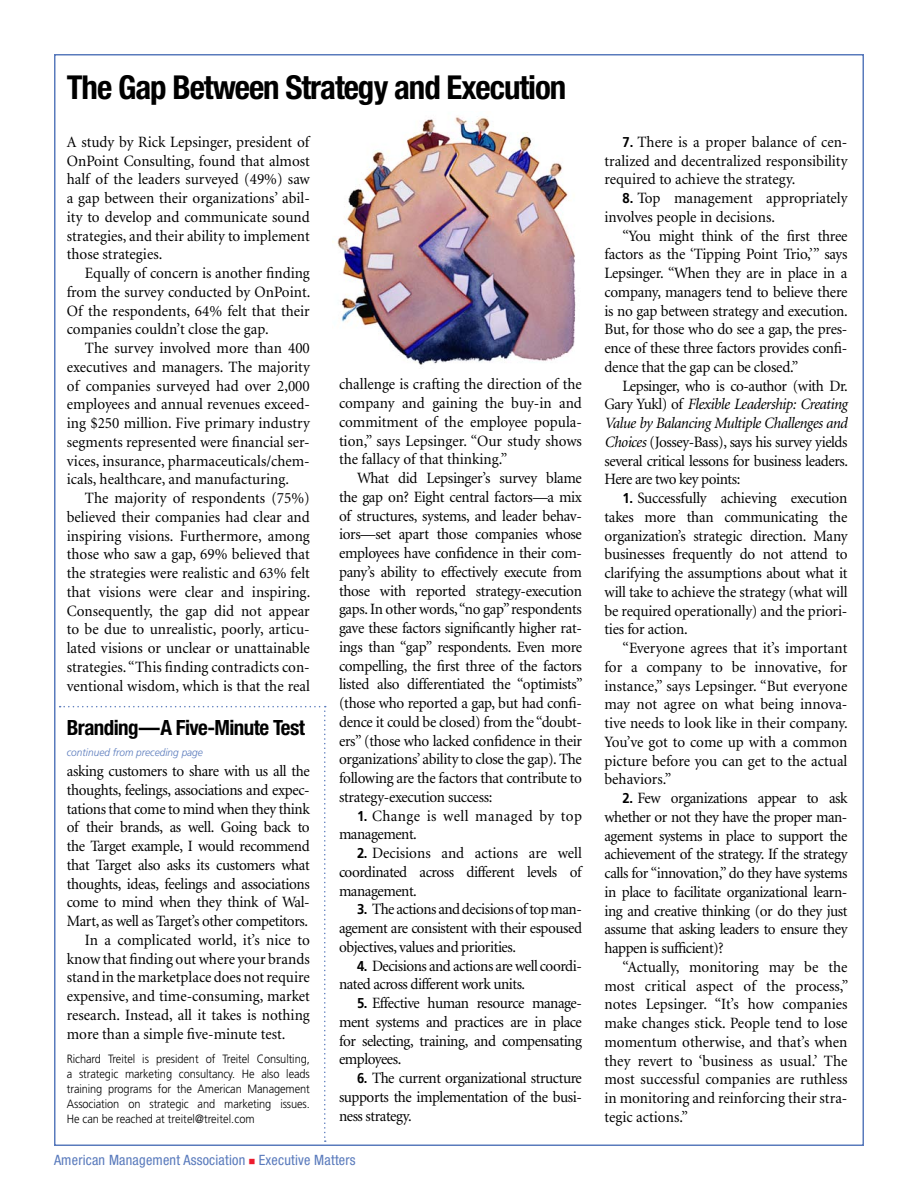
<style>
.page{position:relative;width:918px;height:1188px;background:#fff}
.page>*{position:absolute;margin:0;border:0;box-sizing:border-box;transform-origin:0 0}
.t1{font:700 condensed 33px "Helvetica Neue";letter-spacing:-.03em;color:#000}
.t2{font:700 condensed 21px "Helvetica Neue";letter-spacing:-.03em;color:#000}
.t3{font:15.75px/18.8px "Minion";letter-spacing:-.015em;color:#000;text-align:justify;scale:.96 1}
.t4{font:15.75px/18.8px "Minion";letter-spacing:.025em;color:#000;scale:.96 1}
.t5{font:condensed 14.25px "Helvetica Neue";letter-spacing:.015em;color:#597abc}
.t6{font:300 12px/15px "Frutiger";letter-spacing:-.01em;color:#000;text-align:justify;scale:.92 1}
.t7{font:italic 300 10.5px "Frutiger";color:#597abc;scale:.96 1}
.s1{font-family:"Frutiger";font-weight:700;font-size:14.25px}
.s2{font-family:"Commercial Pi BT";font-stretch:normal;font-size:10.5px;color:#ed1b2d}
.s3{font-style:italic}
</style>
<div class="page">
<img style="left:337px;top:116px;width:239px;height:249px">
<svg style="left:60px;top:705px;width:266px;height:437px"></svg>
<h1 class="t1" style="left:67px;top:76px;width:501px">The Gap Between Strategy and Execution</h1>
<p class="t3" style="left:67px;top:134px;width:255px">A study by Rick Lepsinger, president of OnPoint Consulting, found that almost half of the leaders surveyed (49%) saw a gap between their organizations’ abil&shy;ity to develop and communicate sound strategies, and their ability to implement those strategies.</p>
<p class="t3" style="left:67px;top:265px;width:255px;text-indent:18px">Equally of concern is another finding from the survey conducted by OnPoint.<br>Of the respondents, 64% felt that their companies couldn’t close the gap.</p>
<p class="t3" style="left:67px;top:340px;width:255px;text-indent:18px">The survey involved more than 400 executives and managers. The majority of companies surveyed had over 2,000 employees and annual revenues exceed&shy;ing $250 million. Five primary industry segments represented were financial ser&shy;vices, insurance, pharmaceuticals/chem&shy;icals, healthcare, and manufacturing.</p>
<p class="t3" style="left:67px;top:490px;width:255px;text-indent:18px">The majority of respondents (75%) believed their companies had clear and inspiring visions. Furthermore, among those who saw a gap, 69% believed that the strategies were realistic and 63% felt that visions were clear and inspiring.<br>Consequently, the gap did not appear to be due to unrealistic, poorly, articu&shy;lated visions or unclear or unattainable strategies. “This finding contradicts con&shy;ventional wisdom, which is that the real</p>
<h2 class="t2" style="left:67px;top:720px;width:240px">Branding—A Five-Minute Test</h2>
<p class="t7" style="left:67px;top:748px;width:143px">continued from preceding page</p>
<p class="t3" style="left:67px;top:763px;width:255px">asking customers to share with us all the</p>
<p class="t3" style="left:67px;top:782px;width:255px">thoughts, feelings, associations and expec-</p>
<p class="t3" style="left:67px;top:800px;width:255px">tations that come to mind when they think</p>
<p class="t3" style="left:67px;top:819px;width:255px">of their brands, as well. Going back to</p>
<p class="t3" style="left:67px;top:838px;width:255px">the Target example, I would recommend</p>
<p class="t3" style="left:67px;top:857px;width:255px">that Target also asks its customers what</p>
<p class="t3" style="left:67px;top:875px;width:255px">thoughts, ideas, feelings and associations</p>
<p class="t3" style="left:67px;top:894px;width:255px">come to mind when they think of Wal-</p>
<p class="t3" style="left:67px;top:913px;width:253px">Mart, as well as Target’s other competitors.</p>
<p class="t3" style="left:85px;top:932px;width:236px">In a complicated world, it’s nice to</p>
<p class="t3" style="left:67px;top:950px;width:255px">know that finding out where your brands</p>
<p class="t3" style="left:67px;top:969px;width:255px">stand in the marketplace does not require</p>
<p class="t3" style="left:67px;top:988px;width:255px">expensive, and time-consuming, market</p>
<p class="t3" style="left:67px;top:1007px;width:255px">research. Instead, all it takes is nothing</p>
<p class="t3" style="left:67px;top:1025px;width:229px">more than a simple five-minute test.</p>
<p class="t6" style="left:67px;top:1052px;width:266px">Richard Treitel is president of Treitel Consulting, a strategic marketing consultancy. He also leads training programs for the American Management Association on strategic and marketing issues.<br>He can be reached at treitel@treitel.com</p>
<p class="t3" style="left:339px;top:376px;width:255px">challenge is crafting the direction of the company and gaining the buy-in and commitment of the employee popula&shy;tion,” says Lepsinger. “Our study shows the fallacy of that thinking.”</p>
<p class="t3" style="left:339px;top:470px;width:255px;text-indent:18px">What did Lepsinger’s survey blame the gap on? Eight central factors—a mix of structures, systems, and leader behav&shy;iors—set apart those companies whose employees have confidence in their com&shy;pany’s ability to effectively execute from those with reported strategy-execution gaps. In other words, “no gap” respondents gave these factors significantly higher rat&shy;ings than “gap” respondents. Even more compelling, the first three of the factors listed also differentiated the “optimists” (those who reported a gap, but had confi&shy;dence it could be closed) from the “doubt&shy;ers” (those who lacked confidence in their organizations’ ability to close the gap). The following are the factors that contribute to strategy-execution success:</p>
<p class="t4" style="left:339px;top:807px;width:255px;text-indent:18px"><span class="s1">1.</span> Change is well managed by top management.</p>
<p class="t3" style="left:339px;top:845px;width:255px;text-indent:18px"><span class="s1">2.</span> Decisions and actions are well coordinated across different levels of management.</p>
<p class="t3" style="left:339px;top:901px;width:255px;text-indent:18px"><span class="s1">3.</span> The actions and decisions of top man&shy;agement are consistent with their espoused objectives, values and priorities.</p>
<p class="t3" style="left:339px;top:957px;width:255px;text-indent:18px"><span class="s1">4.</span> Decisions and actions are well coordi&shy;nated across different work units.</p>
<p class="t3" style="left:339px;top:995px;width:255px;text-indent:18px"><span class="s1">5.</span> Effective human resource manage&shy;ment systems and practices are in place for selecting, training, and compensating employees.</p>
<p class="t3" style="left:339px;top:1070px;width:255px;text-indent:18px"><span class="s1">6.</span> The current organizational structure supports the implementation of the busi&shy;ness strategy.</p>
<p class="t5" style="left:54px;top:1155px;width:303px">American Management Association <span class="s2">-</span> Executive Matters</p>
<p class="t3" style="left:604px;top:134px;width:255px;text-indent:18px"><span class="s1">7.</span> There is a proper balance of cen&shy;tralized and decentralized responsibility required to achieve the strategy.</p>
<p class="t3" style="left:604px;top:190px;width:255px;text-indent:18px"><span class="s1">8.</span> Top management appropriately involves people in decisions.</p>
<p class="t3" style="left:605px;top:228px;width:255px;text-indent:18px">“You might think of the first three fac tors as the ‘Tipping Point Trio,’” says Lepsinger. “When they are in place in a company, managers tend to believe there is no gap between strategy and execution.<br>But, for those who do see a gap, the pres&shy;ence of these three factors provides confi&shy;dence that the gap can be closed.”</p>
<p class="t3" style="left:605px;top:378px;width:255px;text-indent:18px">Lepsinger, who is co-author (with Dr.<br>Gary Yukl) of <span class="s3">Flexible Leadership: Creating Value by Balancing Multiple Challenges and Choices</span> (Jossey-Bass), says his survey yields several critical lessons for business leaders.<br>Here are two key points:</p>
<p class="t3" style="left:605px;top:490px;width:255px;text-indent:18px"><span class="s1">1.</span> Successfully achieving execution takes more than communicating the organization’s strategic direction. Many businesses frequently do not attend to clarifying the assumptions about what it will take to achieve the strategy (what will be required operationally) and the priori&shy;ties for action.</p>
<p class="t3" style="left:605px;top:640px;width:255px;text-indent:18px">“Everyone agrees that it’s important for a company to be innovative, for instance,” says Lepsinger. “But everyone may not agree on what being innova&shy;tive needs to look like in their company.<br>You’ve got to come up with a common picture before you can get to the actual behaviors.”</p>
<p class="t3" style="left:605px;top:790px;width:255px;text-indent:18px"><span class="s1">2.</span> Few organizations appear to ask whether or not they have the proper man&shy;agement systems in place to support the achievement of the strategy. If the strategy calls for “innovation,” do they have systems in place to facilitate organizational learn&shy;ing and creative thinking (or do they just assume that asking leaders to ensure they happen is sufficient)?</p>
<p class="t3" style="left:605px;top:959px;width:255px;text-indent:18px">“Actually, monitoring may be the most critical aspect of the process,” notes Lepsinger. “It’s how companies make changes stick. People tend to lose momentum otherwise, and that’s when they revert to ‘business as usual.’ The most successful companies are ruthless in monitoring and reinforcing their stra&shy;tegic actions.”</p>
</div>
